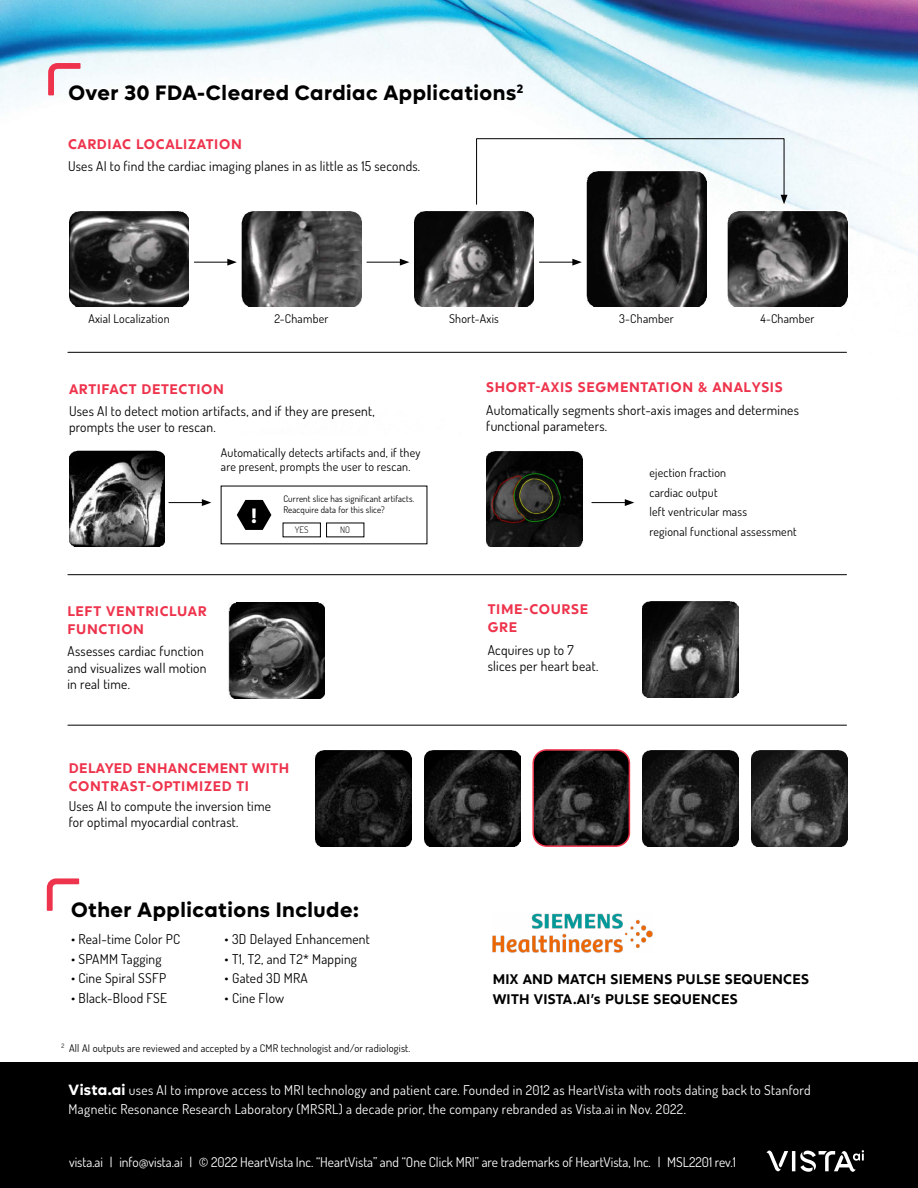
<style>
.page{position:relative;width:918px;height:1188px;background:#fff}
.page>*{position:absolute;margin:0;border:0;box-sizing:border-box;transform-origin:0 0}
.t1{font:700 21px "Lufga";letter-spacing:.025em;color:#000}
.t2{font:700 21px "Lufga";color:#fff}
.t3{font:13.5px/16.2px "Dosis";letter-spacing:.02em;color:#000}
.t4{font:13.5px/19.5px "Dosis";letter-spacing:.025em;color:#fff}
.t5{font:700 13.5px/18px "Grava";letter-spacing:.045em;color:#ee334c}
.t6{font:13.5px "Dosis";color:#fff}
.t7{font:700 13.5px/19.5px "Grava";letter-spacing:.02em;color:#000}
.t8{font:12px/19.5px "Dosis";letter-spacing:.02em;color:#000}
.t9{font:10.5px "Dosis";letter-spacing:.02em;color:#000}
.t10{font:9px/10.8px "Dosis";letter-spacing:.02em;color:#000}
.t11{font:300 9px "Dosis";color:#000}
.s1{font-family:"Lufga";font-weight:700;font-size:15px}
</style>
<div class="page">
<img style="left:0;top:0;width:918px;height:353px">
<div style="left:0;top:1063px;width:918px;height:125px;background:#000"></div>
<svg style="left:766px;top:1150px;width:98px;height:22px"></svg>
<img style="left:69px;top:211px;width:120px;height:95px">
<img style="left:242px;top:211px;width:119px;height:95px">
<img style="left:414px;top:211px;width:120px;height:95px">
<img style="left:587px;top:205px;width:119px;height:101px">
<img style="left:728px;top:211px;width:120px;height:95px">
<hr style="left:194px;top:262px;width:36px;height:1px;background:#000">
<svg style="left:227px;top:259px;width:10px;height:7px"></svg>
<hr style="left:169px;top:502px;width:35px;height:1px;background:#000">
<svg style="left:202px;top:499px;width:9px;height:7px"></svg>
<hr style="left:592px;top:502px;width:35px;height:1px;background:#000">
<svg style="left:625px;top:499px;width:9px;height:7px"></svg>
<hr style="left:367px;top:262px;width:35px;height:1px;background:#000">
<svg style="left:400px;top:259px;width:9px;height:7px"></svg>
<hr style="left:539px;top:262px;width:36px;height:1px;background:#000">
<svg style="left:572px;top:259px;width:10px;height:7px"></svg>
<svg style="left:476px;top:138px;width:312px;height:67px"></svg>
<img style="left:69px;top:451px;width:96px;height:95px">
<img style="left:486px;top:451px;width:97px;height:96px">
<svg style="left:237px;top:500px;width:34px;height:30px"></svg>
<img style="left:315px;top:750px;width:96px;height:96px">
<img style="left:424px;top:750px;width:96px;height:96px">
<img style="left:535px;top:751px;width:93px;height:94px">
<div style="left:532px;top:749px;width:98px;height:98px;border:2px solid #ee334c;border-radius:14px"></div>
<img style="left:642px;top:750px;width:96px;height:96px">
<img style="left:751px;top:750px;width:97px;height:96px">
<img style="left:229px;top:603px;width:96px;height:96px">
<img style="left:642px;top:601px;width:96px;height:96px">
<svg style="left:48px;top:63px;width:33px;height:32px"></svg>
<svg style="left:47px;top:878px;width:32px;height:33px"></svg>
<hr style="left:68px;top:352px;width:779px;height:1px;background:#000">
<hr style="left:68px;top:574px;width:779px;height:1px;background:#000">
<hr style="left:68px;top:725px;width:779px;height:1px;background:#000">
<img style="left:492px;top:913px;width:161px;height:40px">
<h1 class="t1" style="left:68px;top:80px;width:456px">Over 30 FDA-Cleared Cardiac Applications<sup>2</sup></h1>
<p class="t5" style="left:68px;top:135px;width:175px">CARDIAC LOCALIZATION</p>
<p class="t3" style="left:68px;top:157px;width:354px">Uses AI to find the cardiac imaging planes in as little as 15 seconds.</p>
<p class="t8" style="left:88px;top:308px;width:83px">Axial Localization</p>
<p class="t8" style="left:275px;top:308px;width:55px">2-Chamber</p>
<p class="t8" style="left:449px;top:308px;width:51px">Short-Axis</p>
<p class="t8" style="left:619px;top:308px;width:56px">3-Chamber</p>
<p class="t8" style="left:760px;top:308px;width:56px">4-Chamber</p>
<p class="t5" style="left:69px;top:380px;width:157px">ARTIFACT DETECTION</p>
<p class="t3" style="left:69px;top:402px;width:307px">Uses AI to detect motion artifacts, and if they are present, prompts the user to rescan.</p>
<p class="t8" style="left:221px;top:444px;width:201px;line-height:14.4px">Automatically detects artifacts and, if they are present, prompts the user to rescan.</p>
<p class="t10" style="left:283px;top:493px;width:132px">Current slice has significant artifacts.<br>Reacquire data for this slice?</p>
<h1 class="t2" style="left:251px;top:503px;width:7px">!</h1>
<p class="t5" style="left:68px;top:602px;width:141px">LEFT VEN TRICLUAR<br>FUNCTION</p>
<p class="t3" style="left:68px;top:643px;width:140px">Assesses cardiac function and visualizes wall motion in real time.</p>
<p class="t11" style="left:295px;top:524px;width:15px">YES</p>
<p class="t11" style="left:340px;top:524px;width:12px">NO</p>
<p class="t5" style="left:69px;top:760px;width:222px">DELAYED ENHANCEMENT WITH<br>CONTRAST-OPTIMIZED TI</p>
<p class="t3" style="left:69px;top:797px;width:204px">Uses AI to compute the inversion time for optimal myocardial contrast.</p>
<h1 class="t1" style="left:71px;top:897px;width:289px">Other Applications Include:</h1>
<p class="t3" style="left:71px;top:930px;width:111px">• Real-time Color PC</p>
<p class="t3" style="left:71px;top:950px;width:92px">• SPAMM Tagging</p>
<p class="t3" style="left:71px;top:969px;width:97px">• Cine Spiral SSFP</p>
<p class="t3" style="left:71px;top:989px;width:98px">• Black-Blood FSE</p>
<p class="t3" style="left:225px;top:930px;width:147px">• 3D Delayed Enhancement</p>
<p class="t3" style="left:225px;top:950px;width:134px">• T1, T2, and T2* Mapping</p>
<p class="t3" style="left:225px;top:969px;width:85px">• Gated 3D MRA</p>
<p class="t3" style="left:225px;top:989px;width:61px">• Cine Flow</p>
<p class="t9" style="left:62px;top:1041px;width:350px"><sup>2</sup> All AI outputs are reviewed and accepted by a CMR technologist and/or radiologist.</p>
<p class="t5" style="left:486px;top:378px;width:298px">SHORT-AXIS SEGMENTATION &amp; ANALYSIS</p>
<p class="t3" style="left:486px;top:401px;width:314px">Automatically segments short-axis images and determines functional parameters.</p>
<p class="t5" style="left:488px;top:601px;width:102px">TIME-COURSE<br>GRE</p>
<p class="t3" style="left:488px;top:641px;width:112px">Acquires up to 7 slices per heart beat.</p>
<p class="t8" style="left:650px;top:463px;width:149px">ejection fraction<br>cardiac output<br>left ventricular mass<br>regional functional assessment</p>
<p class="t7" style="left:493px;top:970px;width:318px">MIX AND MATCH SIEMENS PULSE SEQUENCES<br>WITH VISTA.AI’s PULSE SEQUENCES</p>
<p class="t4" style="left:69px;top:1080px;width:744px"><span class="s1">Vista.ai</span> uses AI to improve access to MRI technology and patient care. Founded in 2012 as HeartVista with roots dating back to Stanford<br>Magnetic Resonance Research Laboratory (MRSRL) a decade prior, the company rebranded as Vista.ai in Nov. 2022.</p>
<p class="t6" style="left:69px;top:1153px;width:668px">vista.ai | info@vista.ai | © 2022 HeartVista Inc. “HeartVista” and “One Click MRI” are trademarks of HeartVista, Inc. | MSL2201 rev.1</p>
</div>
